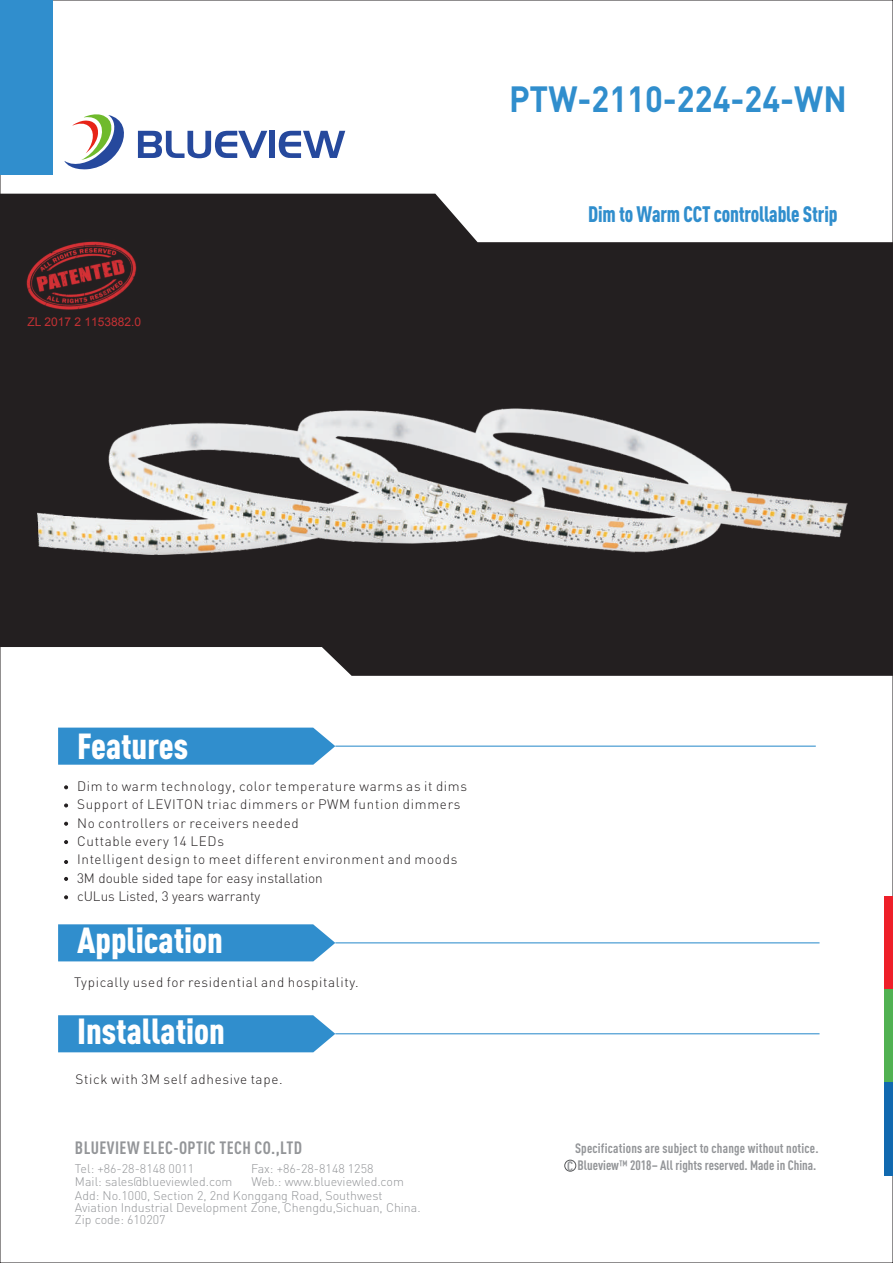
<style>
.page{position:relative;width:893px;height:1263px;background:#fff}
.page>*{position:absolute;margin:0;border:0;box-sizing:border-box;transform-origin:0 0}
.t1{font:700 36px "DIN";color:#308ecd;scale:.91 1}
.t2{font:35.7px "DIN Cond";color:#fff}
.t3{font:22.05px "DIN Cond";letter-spacing:-.01em;color:#308ecd;scale:.91 1}
.t4{font:700 17.7px "DIN Cond";letter-spacing:.025em;color:#939598}
.t5{font:300 13.5px/18.5px "DIN";letter-spacing:.05em;color:#231f20}
.t6{font:700 13.5px/17.2px "DIN Cond";letter-spacing:.015em;color:#939598;text-align:right}
.t7{font:300 12.45px/12px "DIN";color:#939598}
.t8{font:12px "Arial";color:#c43134}
</style>
<div class="page">
<svg style="left:58px;top:728px;width:277px;height:37px;background:#3993cf"></svg>
<hr style="left:335px;top:746px;width:481px;height:1px;background:#308ecd">
<svg style="left:0;top:189px;width:893px;height:487px;fill:#231f20"></svg>
<div style="left:58px;top:924px;width:277px;height:37px;background:#308ecd"></div>
<hr style="left:335px;top:942px;width:484px;height:1px;background:#308ecd">
<div style="left:564px;top:1160px;width:12px;height:11px;border:1px solid #57585a;border-radius:50%"></div>
<svg style="left:64px;top:785px;width:4px;height:4px"></svg>
<svg style="left:64px;top:803px;width:4px;height:4px"></svg>
<svg style="left:64px;top:822px;width:4px;height:4px"></svg>
<svg style="left:64px;top:840px;width:4px;height:4px"></svg>
<svg style="left:64px;top:860px;width:4px;height:4px"></svg>
<div style="left:884px;top:896px;width:9px;height:93px;background:#ee1f29"></div>
<div style="left:884px;top:989px;width:9px;height:93px;background:#51b152"></div>
<div style="left:884px;top:1082px;width:9px;height:93px;background:#1169af"></div>
<div style="left:0;top:0;width:53px;height:175px;background:#308ecd"></div>
<svg style="left:58px;top:1015px;width:277px;height:37px;background:#3993cf"></svg>
<hr style="left:335px;top:1033px;width:484px;height:1px;background:#308ecd">
<img style="left:24px;top:375px;width:837px;height:247px">
<svg style="left:64px;top:877px;width:4px;height:4px"></svg>
<svg style="left:64px;top:895px;width:4px;height:4px"></svg>
<img style="left:25px;top:239px;width:113px;height:74px">
<div style="left:269px;top:131px;width:6px;height:27px;background:#26499d"></div>
<svg style="left:279px;top:131px;width:66px;height:27px"></svg>
<svg style="left:64px;top:114px;width:203px;height:56px"></svg>
<p class="t8" style="left:28px;top:313px;width:115px">ZL 2017 2 1153882.0</p>
<h1 class="t1" style="left:509px;top:75px;width:373px">PTW-2110-224-24-WN</h1>
<h3 class="t3" style="left:588px;top:206px;width:275px">Dim to Warm CCT controllable Strip</h3>
<h2 class="t2" style="left:77px;top:733px;width:113px">Features</h2>
<p class="t5" style="left:77px;top:778px;width:392px">Dim to warm technology, color temperature warms as it dims Support of LEVITON triac dimmers or PWM funtion dimmers No controllers or receivers needed<br>Cuttable every 14 LEDs<br>Intelligent design to meet different environment and moods 3M double sided tape for easy installation<br>cULus Listed, 3 years warranty</p>
<h2 class="t2" style="left:77px;top:927px;width:147px">Application</h2>
<p class="t5" style="left:74px;top:975px;width:286px">Typically used for residential and hospitality.</p>
<h2 class="t2" style="left:77px;top:1018px;width:150px">Installation</h2>
<p class="t5" style="left:75px;top:1071px;width:209px">Stick with 3M self adhesive tape.</p>
<h3 class="t4" style="left:75px;top:1142px;width:229px">BLUEVIEW ELEC-OPTIC TECH CO.,LTD</h3>
<p class="t7" style="left:75px;top:1191px;width:347px">Add: No.1000, Section 2, 2nd Konggang Road, Southwest<br>Aviation Industrial Development Zone, Chengdu,Sichuan, China.<br>Zip code: 610207</p>
<p class="t7" style="left:75px;top:1163px;width:121px">Tel: +86-28-8148 0011</p>
<p class="t7" style="left:251px;top:1163px;width:124px">Fax: +86-28-8148 1258</p>
<p class="t7" style="left:75px;top:1177px;width:159px">Mail: sales@blueviewled.com</p>
<p class="t7" style="left:251px;top:1177px;width:154px">Web.: www.blueviewled.com</p>
<p class="t6" style="left:567px;top:1141px;width:253px">Specifications are subject to change without notice.<br>C Blueview™ 2018– All rights reserved. Made in China.</p>
</div>
